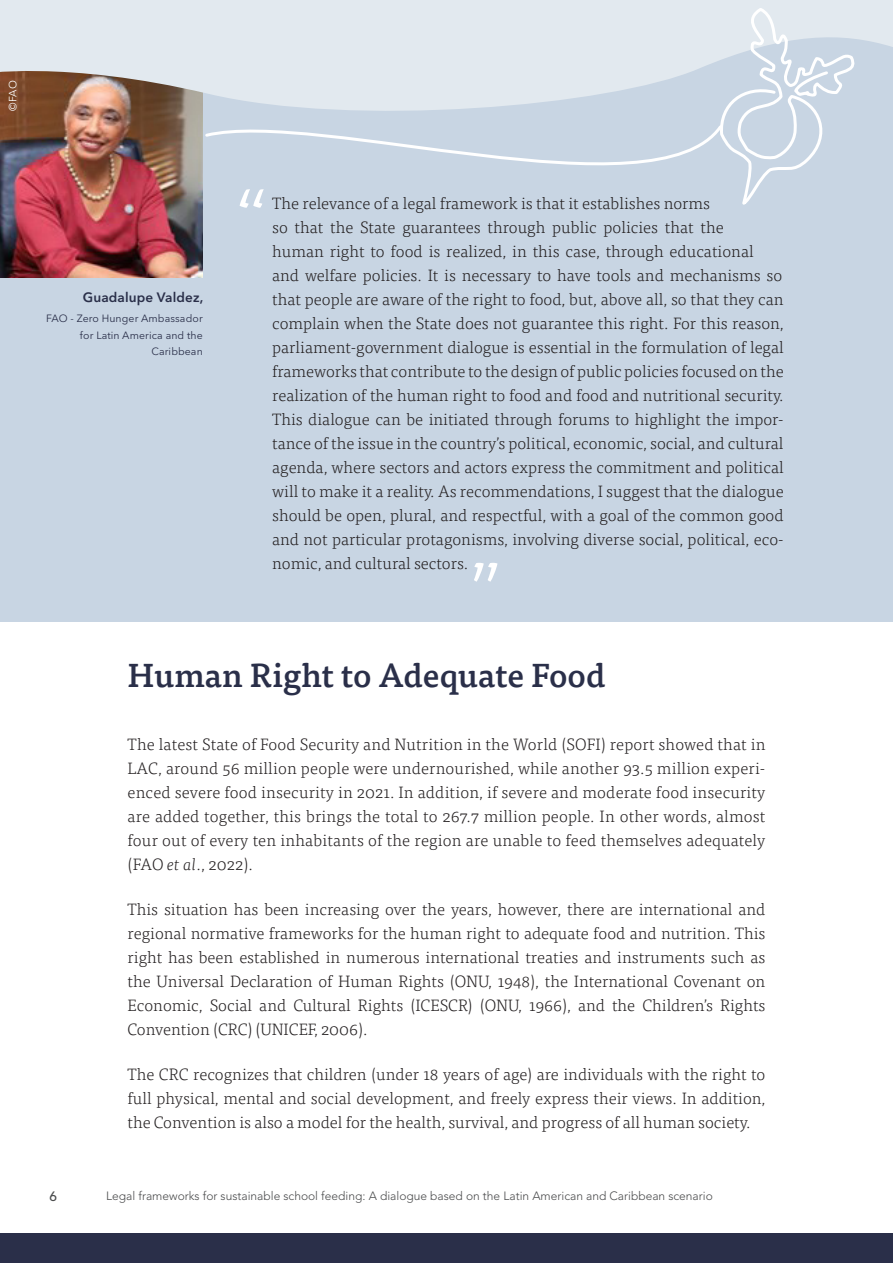
<style>
.page{position:relative;width:893px;height:1263px;background:#fff}
.page>*{position:absolute;margin:0;border:0;box-sizing:border-box;transform-origin:0 0}
.t1{font:300 93px "Tisa OT";color:#fff}
.t2{font:500 33px "Tisa OT";color:#2a2f49}
.t3{font:300 16.5px/24px "Tisa OT";color:#231f20;text-align:justify}
.t4{font:600 13.5px "Avenir Next LT Pro";letter-spacing:.01em;color:#2a2f49}
.t5{font:500 13.5px "Avenir";color:#4b4c4d}
.t6{font:300 12px "Avenir";color:#4b4c4d}
.t7{font:10.5px/16.5px "Avenir Next LT Pro";letter-spacing:.01em;color:#2a2f49;text-align:right}
.t8{font:10.5px "Avenir Next LT Pro";color:#fff}
.s1{font-style:italic}
</style>
<div class="page">
<div style="left:0;top:1233px;width:893px;height:30px;background:#2a2f49"></div>
<div style="left:0;top:0;width:893px;height:622px;background:#c8d5e3"></div>
<img style="left:0;top:128px;width:203px;height:150px">
<svg style="left:0;top:0;width:893px;height:128px;background:#d5d7db"></svg>
<svg style="left:719px;top:6px;width:138px;height:199px"></svg>
<svg style="left:203px;top:109px;width:523px;height:96px"></svg>
<p class="t8" style="left:7px;top:111px;width:32px;rotate:-90deg">©FAO</p>
<p class="t4" style="left:83px;top:289px;width:122px">Guadalupe Valdez,</p>
<p class="t7" style="left:46px;top:310px;width:158px">FAO - Zero Hunger Ambassador for Latin America and the<br>Caribbean</p>
<h1 class="t1" style="left:234px;top:169px;width:36px">“</h1>
<p class="t3" style="left:272px;top:191px;width:513px;text-align:left">The relevance of a legal framework is that it establishes norms<br>so that the State guarantees through public policies that the<br>human right to food is realized, in this case, through educational and welfare policies. It is necessary to have tools and mechanisms so that people are aware of the right to food, but, above all, so that they can complain when the State does not guarantee this right. For this reason, parliament-government dialogue is essential in the formulation of legal frameworks that contribute to the design of public policies focused on the realization of the human right to food and food and nutritional security.<br>This dialogue can be initiated through forums to highlight the impor&shy;tance of the issue in the country’s political, economic, social, and cultural agenda, where sectors and actors express the commitment and political will to make it a reality. As recommendations, I suggest that the dialogue should be open, plural, and respectful, with a goal of the common good and not particular protagonisms, involving diverse social, political, eco&shy;nomic, and cultural sectors.</p>
<h1 class="t1" style="left:468px;top:543px;width:36px">”</h1>
<h2 class="t2" style="left:128px;top:656px;width:479px">Human Right to Adequate Food</h2>
<p class="t3" style="left:128px;top:732px;width:639px">The latest State of Food Security and Nutrition in the World (SOFI) report showed that in LAC, around 56 million people were undernourished, while another 93.5 million experi&shy;enced severe food insecurity in 2021. In addition, if severe and moderate food insecurity are added together, this brings the total to 267.7 million people. In other words, almost four out of every ten inhabitants of the region are unable to feed themselves adequately (FAO <span class="s1">et al</span>., 2022).</p>
<p class="t3" style="left:128px;top:898px;width:639px">This situation has been increasing over the years, however, there are international and regional normative frameworks for the human right to adequate food and nutrition. This right has been established in numerous international treaties and instruments such as the Universal Declaration of Human Rights (ONU, 1948), the International Covenant on Economic, Social and Cultural Rights (ICESCR) (ONU, 1966), and the Children’s Rights Convention (CRC) (UNICEF, 2006).</p>
<p class="t3" style="left:128px;top:1063px;width:639px">The CRC recognizes that children (under 18 years of age) are individuals with the right to full physical, mental and social development, and freely express their views. In addition, the Convention is also a model for the health, survival, and progress of all human society.</p>
<p class="t5" style="left:49px;top:1188px;width:9px">6</p>
<p class="t6" style="left:106px;top:1188px;width:608px">Legal frameworks for sustainable school feeding: A dialogue based on the Latin American and Caribbean scenario</p>
</div>
